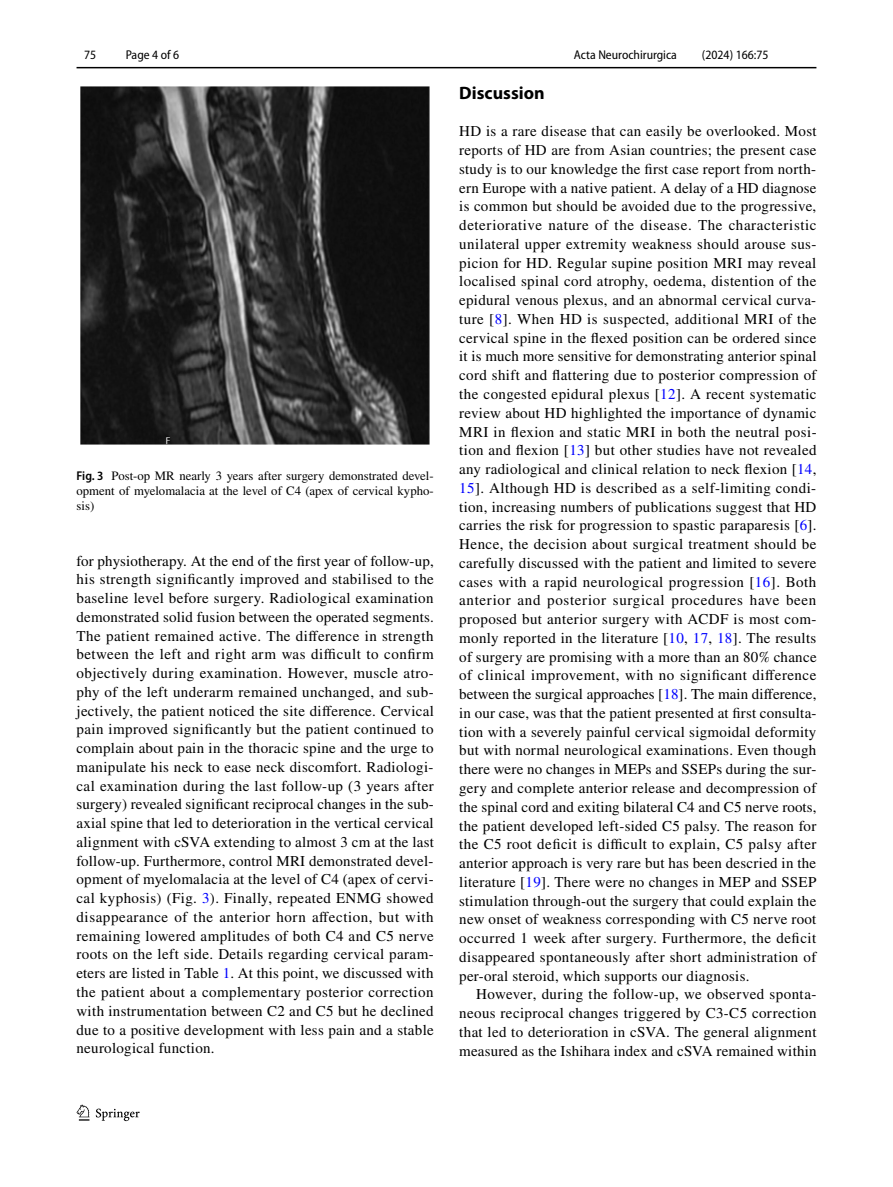
<style>
.page{position:relative;width:893px;height:1187px;background:#fff}
.page>*{position:absolute;margin:0;border:0;box-sizing:border-box;transform-origin:0 0}
.t1{font:700 18px "Myriad Pro";color:#000}
.t2{font:15px/18.8px "STIX";letter-spacing:.02em;color:#000;text-align:justify}
.t3{font:12.75px/15px "STIX";color:#000;text-align:justify}
.t4{font:semi-condensed 12.75px "Myriad Pro";color:#000}
.s1{font-family:"Myriad Pro";font-weight:600;font-stretch:semi-condensed}
.s2{color:#00f}
</style>
<div class="page">
<hr style="left:77px;top:67px;width:739px;height:1px;background:#000">
<svg style="left:77px;top:1104px;width:12px;height:16px"></svg>
<svg style="left:96px;top:1108px;width:44px;height:12px"></svg>
<img style="left:81px;top:87px;width:348px;height:357px">
<p class="t4" style="left:84px;top:48px;width:14px">75</p>
<p class="t4" style="left:126px;top:48px;width:55px">Page 4 of 6</p>
<p class="t4" style="left:574px;top:48px;width:105px">Acta Neurochirurgica</p>
<p class="t4" style="left:702px;top:48px;width:68px">(2024) 166:75</p>
<p class="t3" style="left:77px;top:468px;width:359px"><span class="s1">Fig. 3</span> Post-op MR nearly 3 years after surgery demonstrated devel&shy;opment of myelomalacia at the level of C4 (apex of cervical kypho&shy;sis)</p>
<p class="t2" style="left:77px;top:552px;width:359px">for physiotherapy. At the end of the first year of follow-up, his strength significantly improved and stabilised to the baseline level before surgery. Radiological examination demonstrated solid fusion between the operated segments.<br>The patient remained active. The difference in strength between the left and right arm was difficult to confirm objectively during examination. However, muscle atro&shy;phy of the left underarm remained unchanged, and sub&shy;jectively, the patient noticed the site difference. Cervical pain improved significantly but the patient continued to complain about pain in the thoracic spine and the urge to manipulate his neck to ease neck discomfort. Radiologi&shy;cal examination during the last follow-up (3 years after surgery) revealed significant reciprocal changes in the sub&shy;axial spine that led to deterioration in the vertical cervical alignment with cSVA extending to almost 3 cm at the last follow-up. Furthermore, control MRI demonstrated devel&shy;opment of myelomalacia at the level of C4 (apex of cervi&shy;cal kyphosis) (Fig. <span class="s2">3</span>). Finally, repeated ENMG showed disappearance of the anterior horn affection, but with remaining lowered amplitudes of both C4 and C5 nerve roots on the left side. Details regarding cervical param&shy;eters are listed in Table <span class="s2">1</span>. At this point, we discussed with the patient about a complementary posterior correction with instrumentation between C2 and C5 but he declined due to a positive development with less pain and a stable neurological function.</p>
<p class="t1" style="left:459px;top:81px;width:87px">Discussion</p>
<p class="t2" style="left:459px;top:123px;width:359px">HD is a rare disease that can easily be overlooked. Most reports of HD are from Asian countries; the present case study is to our knowledge the first case report from north&shy;ern Europe with a native patient. A delay of a HD diagnose is common but should be avoided due to the progressive, deteriorative nature of the disease. The characteristic unilateral upper extremity weakness should arouse sus&shy;picion for HD. Regular supine position MRI may reveal localised spinal cord atrophy, oedema, distention of the epidural venous plexus, and an abnormal cervical curva&shy;ture [<span class="s2">8</span>]. When HD is suspected, additional MRI of the cervical spine in the flexed position can be ordered since it is much more sensitive for demonstrating anterior spinal cord shift and flattering due to posterior compression of the congested epidural plexus [<span class="s2">12</span>]. A recent systematic review about HD highlighted the importance of dynamic MRI in flexion and static MRI in both the neutral posi&shy;tion and flexion [<span class="s2">13</span>] but other studies have not revealed any radiological and clinical relation to neck flexion [<span class="s2">14</span>, <span class="s2">15</span>]. Although HD is described as a self-limiting condi&shy;tion, increasing numbers of publications suggest that HD carries the risk for progression to spastic paraparesis [<span class="s2">6</span>].<br>Hence, the decision about surgical treatment should be carefully discussed with the patient and limited to severe cases with a rapid neurological progression [<span class="s2">16</span>]. Both anterior and posterior surgical procedures have been proposed but anterior surgery with ACDF is most com&shy;monly reported in the literature [<span class="s2">10</span>, <span class="s2">17</span>, <span class="s2">18</span>]. The results of surgery are promising with a more than an 80% chance of clinical improvement, with no significant difference between the surgical approaches [<span class="s2">18</span>]. The main difference, in our case, was that the patient presented at first consulta&shy;tion with a severely painful cervical sigmoidal deformity but with normal neurological examinations. Even though there were no changes in MEPs and SSEPs during the sur&shy;gery and complete anterior release and decompression of the spinal cord and exiting bilateral C4 and C5 nerve roots, the patient developed left-sided C5 palsy. The reason for the C5 root deficit is difficult to explain, C5 palsy after anterior approach is very rare but has been descried in the literature [<span class="s2">19</span>]. There were no changes in MEP and SSEP stimulation through-out the surgery that could explain the new onset of weakness corresponding with C5 nerve root occurred 1 week after surgery. Furthermore, the deficit disappeared spontaneously after short administration of per-oral steroid, which supports our diagnosis.</p>
<p class="t2" style="left:459px;top:985px;width:359px;text-indent:17px">However, during the follow-up, we observed sponta&shy;neous reciprocal changes triggered by C3-C5 correction that led to deterioration in cSVA. The general alignment measured as the Ishihara index and cSVA remained within</p>
</div>
